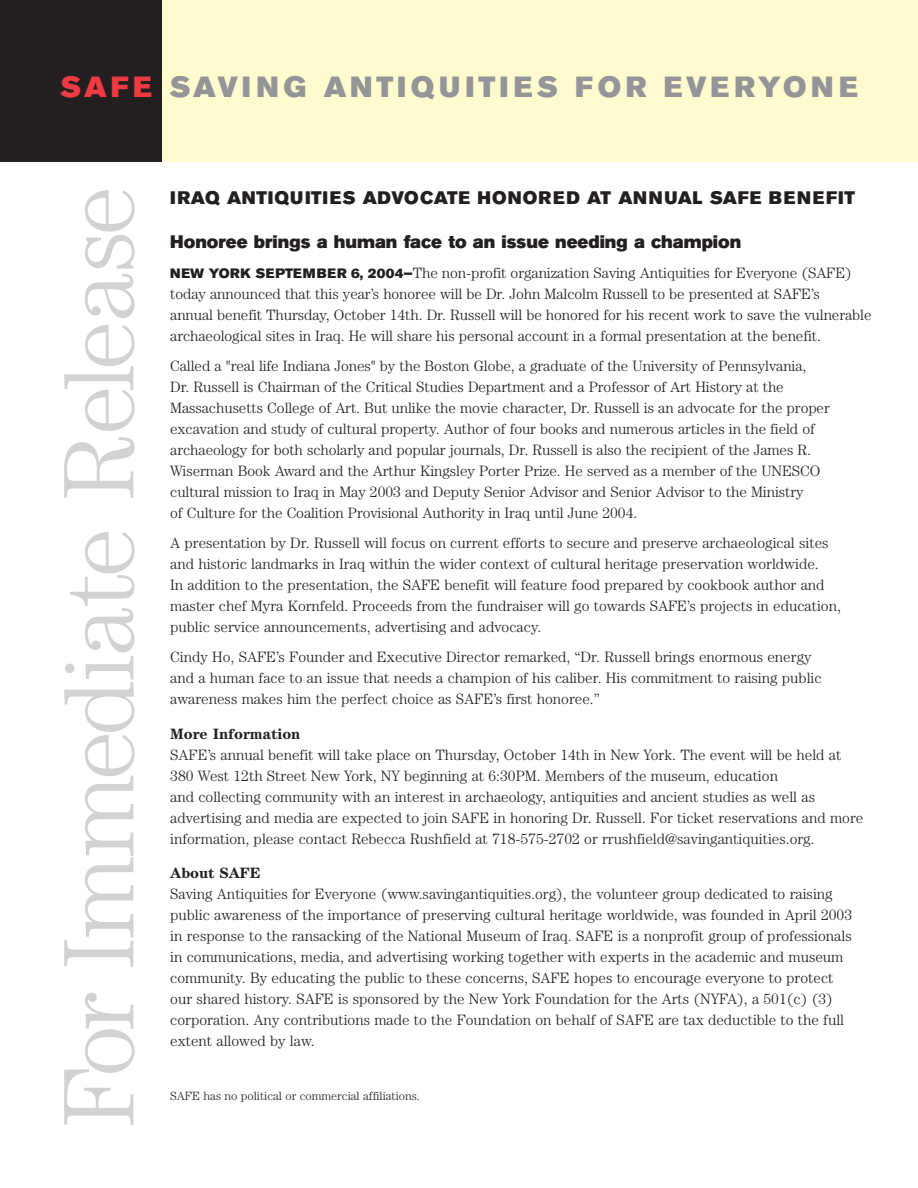
<style>
.page{position:relative;width:918px;height:1188px;background:#fff}
.page>*{position:absolute;margin:0;border:0;box-sizing:border-box;transform-origin:0 0}
.t1{font:300 100.5px "Century";letter-spacing:-.03em;color:#d1d2d4}
.t2{font:28.95px "Akzidenz Grotesk BE Super";letter-spacing:.14em;color:#939598}
.t3{font:18px "Akzidenz Grotesk BE Super";letter-spacing:.05em;color:#231f20}
.t4{font:18px "Akzidenz Grotesk BE Super";color:#231f20}
.t5{font:300 15px/21px "Century";color:#231f20}
.t6{font:700 15px "Century";color:#231f20}
.t7{font:300 12px "Century";color:#231f20}
.s1{color:#ee3a41}
.s2{font-family:"Akzidenz Grotesk BE Super";font-weight:400;font-size:13.5px}
</style>
<div class="page">
<div style="left:32px;top:0;width:886px;height:162px;background:#fffbce"></div>
<div style="left:0;top:0;width:161px;height:162px;background:#231f20"></div>
<h2 class="t2" style="left:60px;top:76px;width:799px"><span class="s1">SAFE</span> SAVING ANTIQUITIES FOR EVERYONE</h2>
<h1 class="t1" style="left:64px;top:1128px;width:943px;rotate:-90deg">For Immediate Release</h1>
<p class="t3" style="left:170px;top:191px;width:686px">IRAQ ANTIQUITIES ADVOCATE HONORED AT ANNUAL SAFE BENEFIT</p>
<p class="t4" style="left:170px;top:235px;width:573px">Honoree brings a human face to an issue needing a champion</p>
<p class="t5" style="left:170px;top:264px;width:703px"><span class="s2">NEW YORK SEPTEMBER 6, 2004—</span>The non-profit organization Saving Antiquities for Everyone (SAFE) today announced that this year’s honoree will be Dr. John Malcolm Russell to be presented at SAFE’s<br>annual benefit Thursday, October 14th. Dr. Russell will be honored for his recent work to save the vulnerable archaeological sites in Iraq. He will share his personal account in a formal presentation at the benefit.</p>
<p class="t5" style="left:170px;top:357px;width:661px">Called a "real life Indiana Jones" by the Boston Globe, a graduate of the University of Pennsylvania,<br>Dr. Russell is Chairman of the Critical Studies Department and a Professor of Art History at the Massachusetts College of Art. But unlike the movie character, Dr. Russell is an advocate for the proper excavation and study of cultural property. Author of four books and numerous articles in the field of archaeology for both scholarly and popular journals, Dr. Russell is also the recipient of the James R.<br>Wiserman Book Award and the Arthur Kingsley Porter Prize. He served as a member of the UNESCO cultural mission to Iraq in May 2003 and Deputy Senior Advisor and Senior Advisor to the Ministry<br>of Culture for the Coalition Provisional Authority in Iraq until June 2004.</p>
<p class="t5" style="left:170px;top:534px;width:672px">A presentation by Dr. Russell will focus on current efforts to secure and preserve archaeological sites and historic landmarks in Iraq within the wider context of cultural heritage preservation worldwide.<br>In addition to the presentation, the SAFE benefit will feature food prepared by cookbook author and master chef Myra Kornfeld. Proceeds from the fundraiser will go towards SAFE’s projects in education, public service announcements, advertising and advocacy.</p>
<p class="t5" style="left:170px;top:648px;width:653px">Cindy Ho, SAFE’s Founder and Executive Director remarked, “Dr. Russell brings enormous energy and a human face to an issue that needs a champion of his caliber. His commitment to raising public awareness makes him the perfect choice as SAFE’s first honoree.”</p>
<p class="t6" style="left:170px;top:729px;width:132px">More Information</p>
<p class="t5" style="left:170px;top:745px;width:695px">SAFE’s annual benefit will take place on Thursday, October 14th in New York. The event will be held at 380 West 12th Street New York, NY beginning at 6:30PM. Members of the museum, education<br>and collecting community with an interest in archaeology, antiquities and ancient studies as well as advertising and media are expected to join SAFE in honoring Dr. Russell. For ticket reservations and more information, please contact Rebecca Rushfield at 718-575-2702 or rrushfield@savingantiquities.org.</p>
<p class="t6" style="left:170px;top:868px;width:92px">About SAFE</p>
<p class="t5" style="left:170px;top:885px;width:683px">Saving Antiquities for Everyone (www.savingantiquities.org), the volunteer group dedicated to raising public awareness of the importance of preserving cultural heritage worldwide, was founded in April 2003 in response to the ransacking of the National Museum of Iraq. SAFE is a nonprofit group of professionals in communications, media, and advertising working together with experts in the academic and museum community. By educating the public to these concerns, SAFE hopes to encourage everyone to protect our shared history. SAFE is sponsored by the New York Foundation for the Arts (NYFA), a 501(c) (3) corporation. Any contributions made to the Foundation on behalf of SAFE are tax deductible to the full extent allowed by law.</p>
<p class="t7" style="left:170px;top:1092px;width:251px">SAFE has no political or commercial affiliations.</p>
</div>
